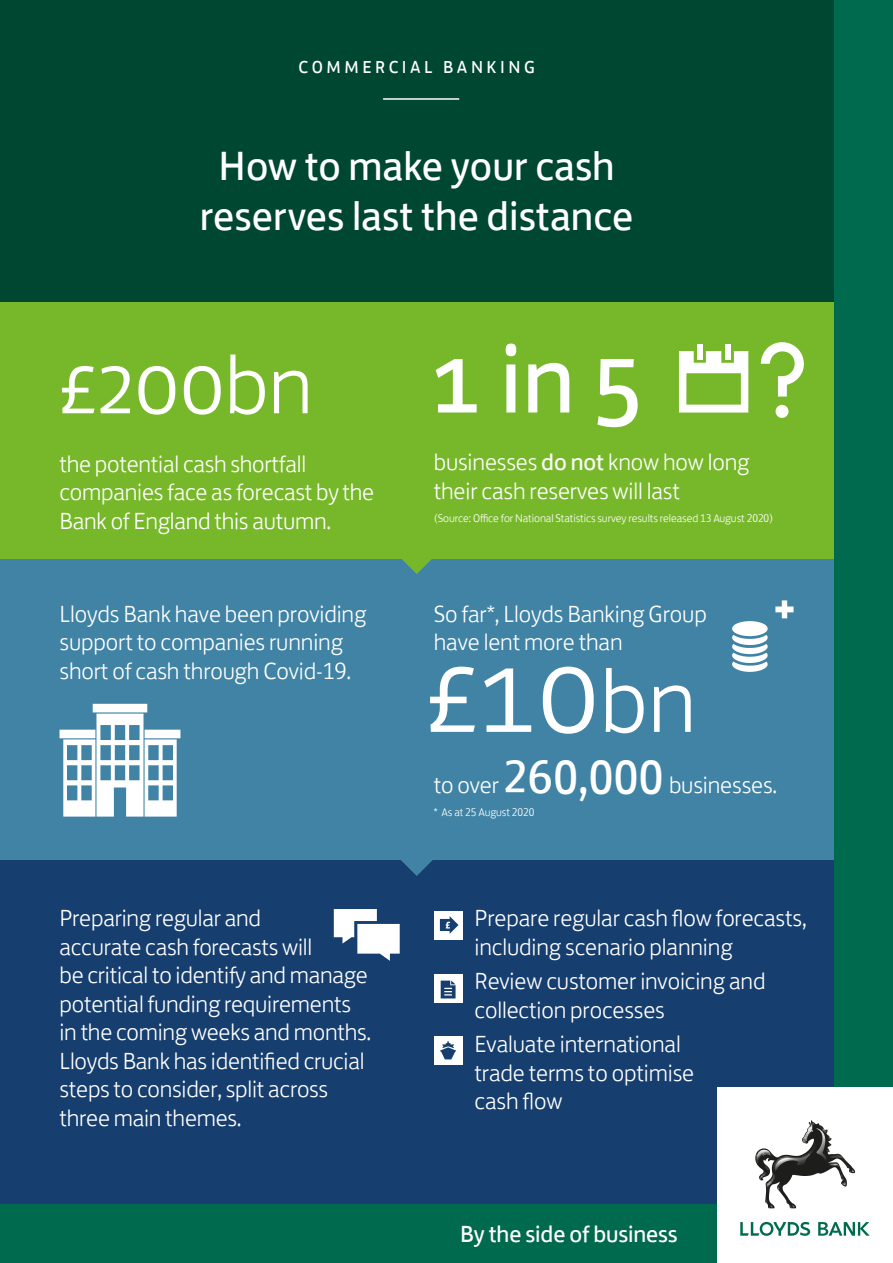
<style>
.page{position:relative;width:893px;height:1263px;background:#004731}
.page>*{position:absolute;margin:0;border:0;box-sizing:border-box;transform-origin:0 0}
.t1{font:300 117.3px "Lloyds Bank Jack";color:#fff}
.t2{font:300 85.2px "Lloyds Bank Jack";color:#fff}
.t3{font:42px/50.4px "Lloyds Bank Jack";color:#fff;text-align:center}
.t4{font:300 24px/28.5px "Lloyds Bank Jack";letter-spacing:-.005em;color:#fff}
.t5{font:24px "Lloyds Bank Jack";letter-spacing:-.005em;color:#fff}
.t6{font:17.85px "Lloyds Bank Jack";letter-spacing:.2em;color:#fff}
.t7{font:300 11.4px "Lloyds Bank Jack";letter-spacing:-.005em;color:#fff}
.s1{font-weight:400;font-size:99px}
.s2{font-weight:400}
.s3{font-size:92.7px}
.s4{font-weight:400;font-size:48px}
</style>
<div class="page">
<div style="left:0;top:302px;width:893px;height:257px;background:#77b82a"></div>
<div style="left:0;top:559px;width:893px;height:302px;background:#4083a4"></div>
<div style="left:0;top:860px;width:893px;height:348px;background:#163e6e"></div>
<div style="left:834px;top:0;width:59px;height:1263px;background:#006a4e"></div>
<div style="left:0;top:1204px;width:893px;height:59px;background:#006a4e"></div>
<div style="left:717px;top:1087px;width:176px;height:176px;background:#fff"></div>
<img style="left:755px;top:1120px;width:59px;height:60px">
<img style="left:803px;top:1126px;width:10px;height:15px">
<svg style="left:757px;top:1150px;width:53px;height:21px"></svg>
<svg style="left:740px;top:1222px;width:70px;height:14px"></svg>
<svg style="left:818px;top:1222px;width:52px;height:14px"></svg>
<svg style="left:816px;top:1128px;width:12px;height:35px"></svg>
<svg style="left:843px;top:1181px;width:3px;height:4px"></svg>
<hr style="left:383px;top:98px;width:76px;height:2px;background:#fff">
<svg style="left:402px;top:559px;width:30px;height:15px"></svg>
<svg style="left:401px;top:860px;width:32px;height:16px"></svg>
<svg style="left:60px;top:704px;width:120px;height:113px"></svg>
<svg style="left:334px;top:909px;width:66px;height:52px"></svg>
<div style="left:434px;top:911px;width:28px;height:28px;background:#fff"></div>
<div style="left:434px;top:974px;width:28px;height:29px;background:#fff"></div>
<div style="left:434px;top:1036px;width:28px;height:29px;background:#fff"></div>
<svg style="left:775px;top:600px;width:18px;height:18px"></svg>
<svg style="left:732px;top:621px;width:36px;height:51px"></svg>
<div style="left:697px;top:344px;width:5px;height:15px;background:#fff"></div>
<svg style="left:679px;top:351px;width:69px;height:62px"></svg>
<div style="left:725px;top:344px;width:5px;height:15px;background:#fff"></div>
<svg style="left:761px;top:342px;width:43px;height:55px"></svg>
<svg style="left:776px;top:405px;width:12px;height:13px"></svg>
<svg style="left:440px;top:916px;width:18px;height:18px"></svg>
<svg style="left:441px;top:980px;width:15px;height:18px"></svg>
<svg style="left:440px;top:1041px;width:16px;height:18px"></svg>
<p class="t6" style="left:298px;top:53px;width:238px">COMMERCIAL BANKING</p>
<h3 class="t3" style="left:200px;top:137px;width:435px">How to make your cash reserves last the distance</h3>
<h2 class="t2" style="left:60px;top:317px;width:584px">£200bn <span class="s1">1 in 5</span></h2>
<p class="t4" style="left:60px;top:447px;width:316px">the potential cash shortfall companies face as forecast by the<br>Bank of England this autumn.</p>
<p class="t4" style="left:60px;top:597px;width:308px">Lloyds Bank have been providing support to companies running short of cash through Covid-19.</p>
<p class="t4" style="left:60px;top:901px;width:313px">Preparing regular and<br>accurate cash forecasts will<br>be critical to identify and manage potential funding requirements in the coming weeks and months.<br>Lloyds Bank has identified crucial steps to consider, split across three main themes.</p>
<p class="t4" style="left:434px;top:445px;width:317px">businesses <span class="s2">do not</span> know how long their cash reserves will last</p>
<p class="t7" style="left:434px;top:509px;width:341px">(Source: Office for National Statistics survey results released 13 August 2020)</p>
<p class="t4" style="left:434px;top:597px;width:275px">So far*, Lloyds Banking Group have lent more than</p>
<h1 class="t1" style="left:427px;top:599px;width:271px">£10<span class="s3">bn</span></h1>
<p class="t4" style="left:434px;top:768px;width:345px">to over <span class="s4">260,000</span> businesses.</p>
<p class="t7" style="left:434px;top:803px;width:102px">* As at 25 August 2020</p>
<p class="t4" style="left:475px;top:901px;width:334px">Prepare regular cash flow forecasts, including scenario planning</p>
<p class="t4" style="left:475px;top:964px;width:292px">Review customer invoicing and collection processes</p>
<p class="t4" style="left:475px;top:1028px;width:221px">Evaluate international trade terms to optimise cash flow</p>
<p class="t5" style="left:460px;top:1215px;width:219px">By the side of business</p>
</div>
